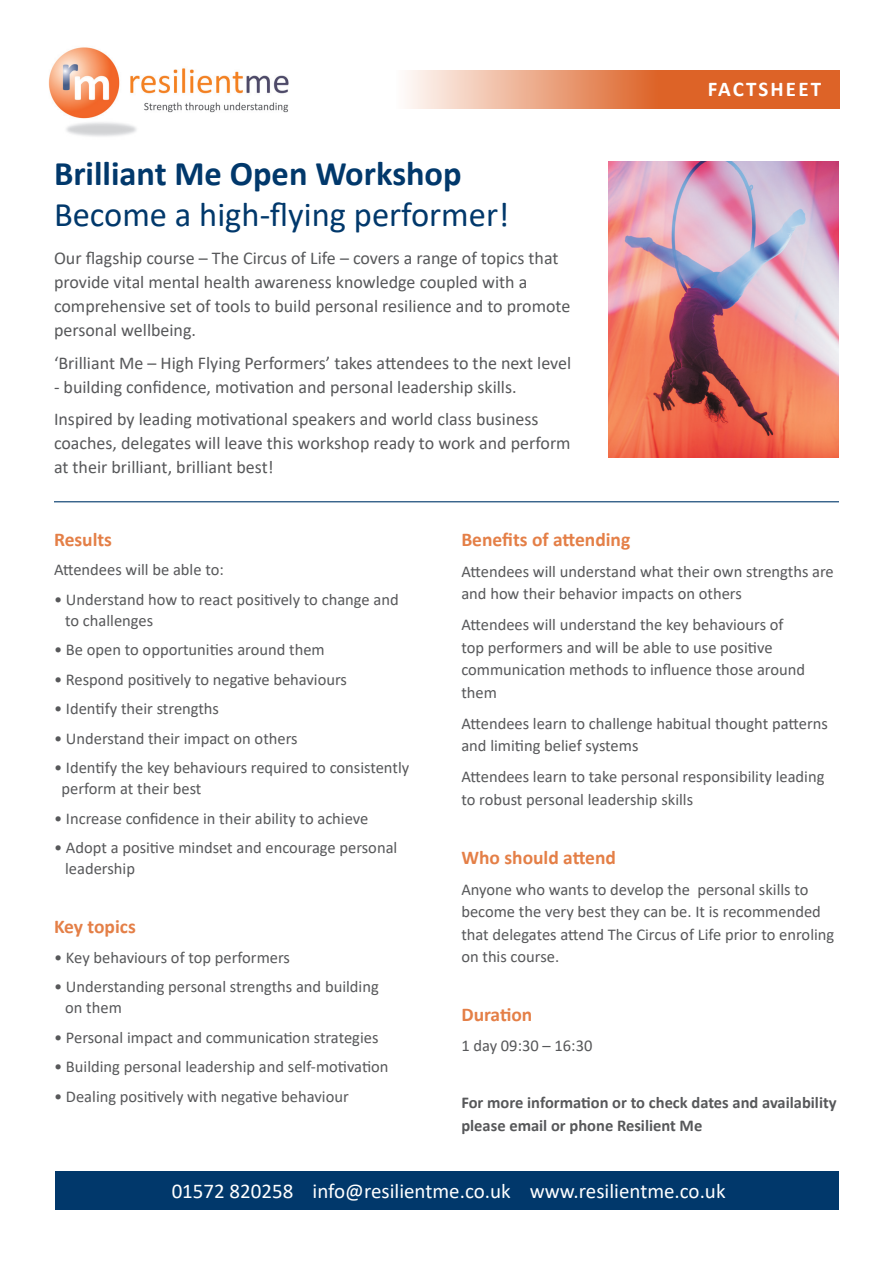
<style>
.page{position:relative;width:893px;height:1263px;background:#fff}
.page>*{position:absolute;margin:0;border:0;box-sizing:border-box;transform-origin:0 0}
.t1{font:34.5px "Calibri";color:#01386b}
.t2{font:700 34.5px "Calibri";color:#01386b}
.t3{font:21px "Calibri";color:#fff}
.t4{font:700 21px "Calibri";letter-spacing:.1em;color:#fff}
.t5{font:700 19.5px "Calibri";color:#e47f47}
.t6{font:18px/24px "Calibri";color:#57585a}
.t7{font:16.5px/22.5px "Calibri";color:#57585a}
.t8{font:700 16.5px/22.5px "Calibri";color:#57585a}
</style>
<div class="page">
<img style="left:48px;top:47px;width:241px;height:90px">
<svg style="left:407px;top:71px;width:432px;height:38px;background:#e68e63"></svg>
<div style="left:55px;top:1171px;width:783px;height:38px;background:#01386b"></div>
<hr style="left:54px;top:501px;width:785px;height:1px;background:#01386b">
<img style="left:609px;top:161px;width:230px;height:297px">
<p class="t2" style="left:54px;top:149px;width:409px">Brilliant Me Open Workshop</p>
<p class="t1" style="left:54px;top:191px;width:457px">Become a high-flying performer!</p>
<p class="t6" style="left:54px;top:246px;width:518px">Our flagship course – The Circus of Life – covers a range of topics that provide vital mental health awareness knowledge coupled with a comprehensive set of tools to build personal resilience and to promote personal wellbeing.</p>
<p class="t6" style="left:54px;top:350px;width:519px">‘Brilliant Me – High Flying Performers’ takes attendees to the next level</p>
<p class="t6" style="left:54px;top:374px;width:464px">- building confidence, motivation and personal leadership skills.</p>
<p class="t6" style="left:54px;top:407px;width:518px">Inspired by leading motivational speakers and world class business coaches, delegates will leave this workshop ready to work and perform at their brilliant, brilliant best!</p>
<p class="t4" style="left:708px;top:74px;width:115px">FACTSHEET</p>
<p class="t5" style="left:54px;top:526px;width:60px">Results</p>
<p class="t7" style="left:54px;top:558px;width:171px">Attendees will be able to:</p>
<p class="t7" style="left:65px;top:588px;width:335px;line-height:21px;text-indent:-11px">• Understand how to react positively to change and to challenges</p>
<p class="t7" style="left:54px;top:638px;width:272px">• Be open to opportunities around them</p>
<p class="t7" style="left:54px;top:668px;width:295px">• Respond positively to negative behaviours</p>
<p class="t7" style="left:54px;top:697px;width:167px">• Identify their strengths</p>
<p class="t7" style="left:54px;top:727px;width:245px">• Understand their impact on others</p>
<p class="t7" style="left:61px;top:757px;width:349px;line-height:21px;text-indent:-7px">• Identify the key behaviours required to consistently perform at their best</p>
<p class="t7" style="left:54px;top:807px;width:316px">• Increase confidence in their ability to achieve</p>
<p class="t7" style="left:65px;top:837px;width:334px;line-height:21px;text-indent:-11px">• Adopt a positive mindset and encourage personal leadership</p>
<p class="t5" style="left:54px;top:913px;width:83px">Key topics</p>
<p class="t7" style="left:54px;top:946px;width:237px">• Key behaviours of top performers</p>
<p class="t7" style="left:65px;top:976px;width:315px;line-height:21px;text-indent:-11px">• Understanding personal strengths and building on them</p>
<p class="t7" style="left:54px;top:1026px;width:326px">• Personal impact and communication strategies</p>
<p class="t7" style="left:54px;top:1055px;width:336px">• Building personal leadership and self-motivation</p>
<p class="t7" style="left:54px;top:1085px;width:296px">• Dealing positively with negative behaviour</p>
<p class="t5" style="left:461px;top:526px;width:170px">Benefits of attending</p>
<p class="t7" style="left:461px;top:560px;width:374px">Attendees will understand what their own strengths are and how their behavior impacts on others</p>
<p class="t7" style="left:461px;top:613px;width:345px">Attendees will understand the key behaviours of top performers and will be able to use positive communication methods to influence those around them</p>
<p class="t7" style="left:461px;top:712px;width:368px">Attendees learn to challenge habitual thought patterns and limiting belief systems</p>
<p class="t7" style="left:461px;top:765px;width:365px">Attendees learn to take personal responsibility leading to robust personal leadership skills</p>
<p class="t5" style="left:461px;top:844px;width:156px">Who should attend</p>
<p class="t7" style="left:461px;top:878px;width:374px">Anyone who wants to develop the personal skills to become the very best they can be. It is recommended that delegates attend The Circus of Life prior to enroling on this course.</p>
<p class="t5" style="left:461px;top:1001px;width:73px">Duration</p>
<p class="t7" style="left:461px;top:1034px;width:133px">1 day 09:30 – 16:30</p>
<p class="t8" style="left:461px;top:1091px;width:377px">For more information or to check dates and availability please email or phone Resilient Me</p>
<p class="t3" style="left:172px;top:1176px;width:555px">01572 820258 info@resilientme.co.uk www.resilientme.co.uk</p>
</div>
